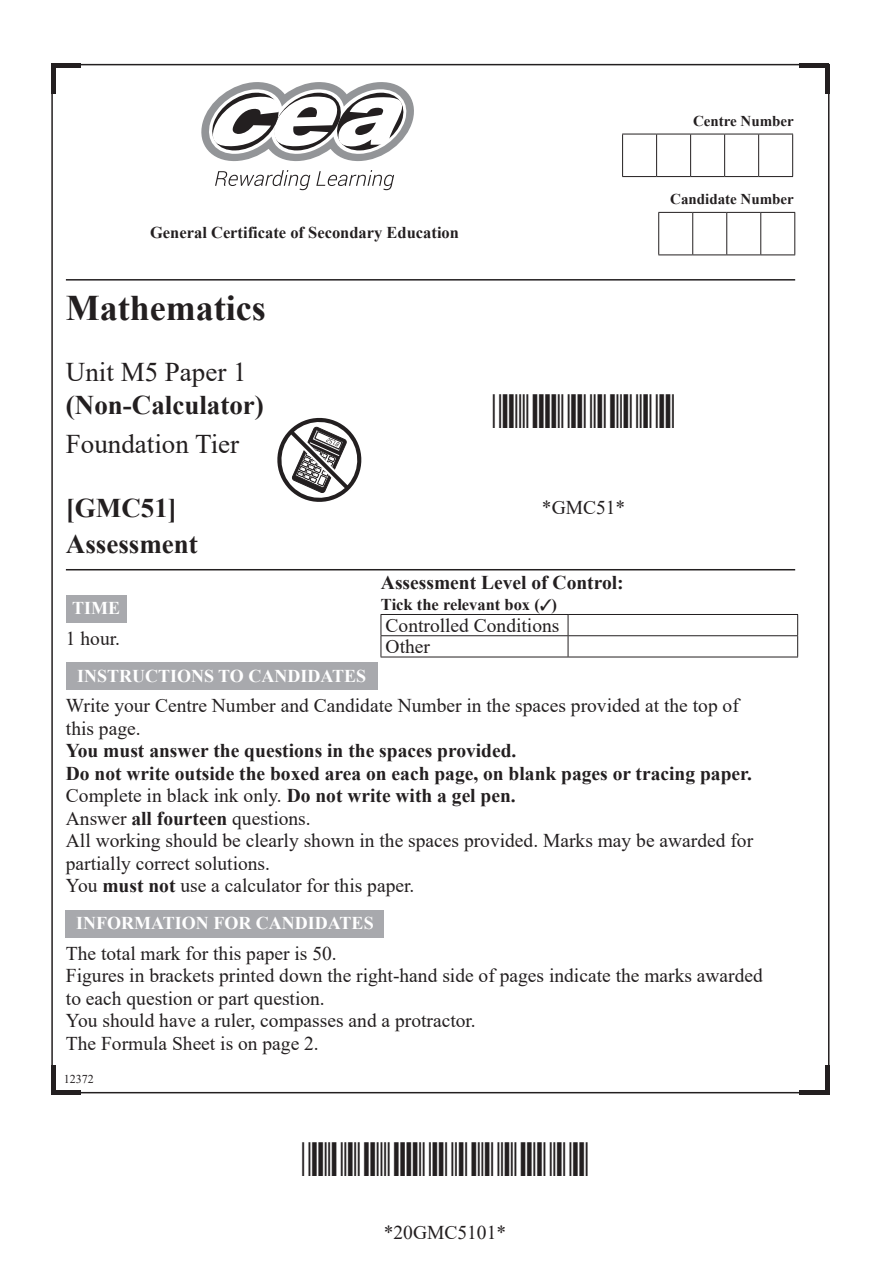
<style>
.page{position:relative;width:893px;height:1263px;background:#fff}
.page>*{position:absolute;margin:0;border:0;box-sizing:border-box;transform-origin:0 0}
.Normal_Text{font:700 36px "Times New Roman";color:#231f20}
.Normal_Text-2{font:700 27px "Times New Roman";color:#231f20}
.Normal_Text-3{font:27px "Times New Roman";color:#231f20}
.Normal_Text-4{font:19.5px/22.5px "Times New Roman";color:#231f20}
.Normal_Text-5{font:700 19.5px/22.5px "Times New Roman";color:#231f20}
.t1{font:700 18px "Times New Roman";color:#fff}
.t2{font:700 16.5px "Times New Roman";color:#231f20}
.t3{font:700 15px "Times New Roman";color:#231f20}
.t4{font:12px "Times New Roman";color:#231f20}
.s1{font-weight:700}
</style>
<div class="page">
<hr style="left:66px;top:569px;width:729px;height:1px;background:#231f20">
<hr style="left:66px;top:279px;width:729px;height:2px;background:#231f20">
<svg style="left:623px;top:135px;width:137px;height:41px"></svg>
<hr style="left:622px;top:134px;width:35px;height:1px;background:#231f20">
<hr style="left:622px;top:134px;width:1px;height:42px;background:#231f20">
<hr style="left:657px;top:134px;width:34px;height:1px;background:#231f20">
<hr style="left:656px;top:134px;width:1px;height:42px;background:#231f20">
<hr style="left:691px;top:134px;width:34px;height:1px;background:#231f20">
<hr style="left:690px;top:134px;width:1px;height:42px;background:#231f20">
<hr style="left:725px;top:134px;width:34px;height:1px;background:#231f20">
<hr style="left:724px;top:134px;width:1px;height:42px;background:#231f20">
<hr style="left:759px;top:134px;width:34px;height:1px;background:#231f20">
<hr style="left:758px;top:134px;width:1px;height:42px;background:#231f20">
<hr style="left:792px;top:134px;width:1px;height:42px;background:#231f20">
<hr style="left:622px;top:176px;width:35px;height:1px;background:#231f20">
<hr style="left:657px;top:176px;width:34px;height:1px;background:#231f20">
<hr style="left:691px;top:176px;width:34px;height:1px;background:#231f20">
<hr style="left:725px;top:176px;width:34px;height:1px;background:#231f20">
<hr style="left:759px;top:176px;width:34px;height:1px;background:#231f20">
<svg style="left:659px;top:213px;width:135px;height:42px"></svg>
<hr style="left:658px;top:212px;width:35px;height:1px;background:#231f20">
<hr style="left:658px;top:213px;width:1px;height:42px;background:#231f20">
<hr style="left:693px;top:212px;width:34px;height:1px;background:#231f20">
<hr style="left:692px;top:213px;width:1px;height:42px;background:#231f20">
<hr style="left:727px;top:212px;width:34px;height:1px;background:#231f20">
<hr style="left:726px;top:213px;width:1px;height:42px;background:#231f20">
<hr style="left:761px;top:212px;width:34px;height:1px;background:#231f20">
<hr style="left:760px;top:213px;width:1px;height:42px;background:#231f20">
<hr style="left:794px;top:213px;width:1px;height:42px;background:#231f20">
<hr style="left:658px;top:255px;width:35px;height:1px;background:#231f20">
<hr style="left:693px;top:255px;width:34px;height:1px;background:#231f20">
<hr style="left:727px;top:255px;width:34px;height:1px;background:#231f20">
<hr style="left:761px;top:255px;width:34px;height:1px;background:#231f20">
<div style="left:66px;top:595px;width:60px;height:27px;background:#a8a9ad"></div>
<div style="left:66px;top:663px;width:311px;height:27px;background:#a8a9ad"></div>
<div style="left:66px;top:910px;width:318px;height:27px;background:#a8a9ad"></div>
<hr style="left:51px;top:1064px;width:4px;height:30px;background:#231f20">
<hr style="left:51px;top:1090px;width:30px;height:4px;background:#231f20">
<hr style="left:51px;top:64px;width:30px;height:4px;background:#231f20">
<hr style="left:51px;top:64px;width:4px;height:30px;background:#231f20">
<hr style="left:799px;top:1090px;width:30px;height:4px;background:#231f20">
<hr style="left:825px;top:1064px;width:4px;height:30px;background:#231f20">
<hr style="left:825px;top:64px;width:4px;height:30px;background:#231f20">
<hr style="left:799px;top:64px;width:30px;height:4px;background:#231f20">
<svg style="left:215px;top:170px;width:95px;height:20px"></svg>
<svg style="left:316px;top:170px;width:78px;height:20px"></svg>
<svg style="left:201px;top:82px;width:213px;height:79px"></svg>
<svg style="left:277px;top:418px;width:85px;height:84px"></svg>
<hr style="left:381px;top:614px;width:187px;height:1px;background:#231f20">
<hr style="left:568px;top:614px;width:230px;height:1px;background:#231f20">
<hr style="left:381px;top:635px;width:187px;height:1px;background:#231f20">
<svg style="left:381px;top:615px;width:1px;height:42px"></svg>
<hr style="left:568px;top:635px;width:230px;height:1px;background:#231f20">
<svg style="left:568px;top:615px;width:1px;height:42px"></svg>
<svg style="left:797px;top:615px;width:1px;height:42px"></svg>
<hr style="left:381px;top:657px;width:187px;height:1px;background:#231f20">
<hr style="left:568px;top:657px;width:230px;height:1px;background:#231f20">
<p class="t3" style="left:693px;top:110px;width:102px">Centre Number</p>
<p class="t2" style="left:150px;top:221px;width:310px">General Certificate of Secondary Education</p>
<p class="Normal_Text" style="left:66px;top:282px;width:201px">Mathematics</p>
<p class="Normal_Text-3" style="left:66px;top:353px;width:182px">Unit M5 Paper 1</p>
<p class="Normal_Text-2" style="left:66px;top:386px;width:199px">(Non-Calculator)</p>
<p class="Normal_Text-3" style="left:66px;top:425px;width:175px">Foundation Tier</p>
<p class="Normal_Text-2" style="left:66px;top:488px;width:112px">[GMC51]</p>
<p class="Normal_Text-2" style="left:66px;top:524px;width:133px">Assessment</p>
<p class="t3" style="left:670px;top:188px;width:125px">Candidate Number</p>
<p class="Normal_Text-4" style="left:542px;top:495px;width:85px">*GMC51*</p>
<p class="Normal_Text-5" style="left:381px;top:571px;width:244px">Assessment Level of Control:</p>
<p class="t2" style="left:381px;top:593px;width:178px">Tick the relevant box (✓)</p>
<p class="Normal_Text-4" style="left:386px;top:613px;width:175px">Controlled Conditions</p>
<p class="Normal_Text-4" style="left:386px;top:635px;width:46px">Other</p>
<p class="t1" style="left:72px;top:595px;width:50px">TIME</p>
<p class="Normal_Text-4" style="left:66px;top:626px;width:56px">1 hour.</p>
<p class="t1" style="left:77px;top:663px;width:291px">INSTRUCTIONS TO CANDIDATES</p>
<p class="Normal_Text-4" style="left:66px;top:694px;width:674px">Write your Centre Number and Candidate Number in the spaces provided at the top of this page.</p>
<p class="Normal_Text-5" style="left:66px;top:739px;width:687px">You must answer the questions in the spaces provided.<br>Do not write outside the boxed area on each page, on blank pages or tracing paper.</p>
<p class="Normal_Text-4" style="left:66px;top:784px;width:451px">Complete in black ink only. <span class="s1">Do not write with a gel pen.</span></p>
<p class="Normal_Text-4" style="left:66px;top:806px;width:246px">Answer <span class="s1">all fourteen</span> questions.</p>
<p class="Normal_Text-4" style="left:66px;top:829px;width:689px">All working should be clearly shown in the spaces provided. Marks may be awarded for partially correct solutions.</p>
<p class="Normal_Text-4" style="left:66px;top:874px;width:350px">You <span class="s1">must not</span> use a calculator for this paper.</p>
<p class="t1" style="left:76px;top:910px;width:299px">INFORMATION FOR CANDIDATES</p>
<p class="Normal_Text-4" style="left:66px;top:941px;width:272px">The total mark for this paper is 50.</p>
<p class="Normal_Text-4" style="left:66px;top:964px;width:698px">Figures in brackets printed down the right-hand side of pages indicate the marks awarded to each question or part question.</p>
<p class="Normal_Text-4" style="left:66px;top:1009px;width:411px">You should have a ruler, compasses and a protractor.</p>
<p class="Normal_Text-4" style="left:66px;top:1031px;width:254px">The Formula Sheet is on page 2.</p>
<p class="t4" style="left:64px;top:1070px;width:31px">12372</p>
<p class="Normal_Text-4" style="left:384px;top:1220px;width:124px">*20GMC5101*</p>
</div>
